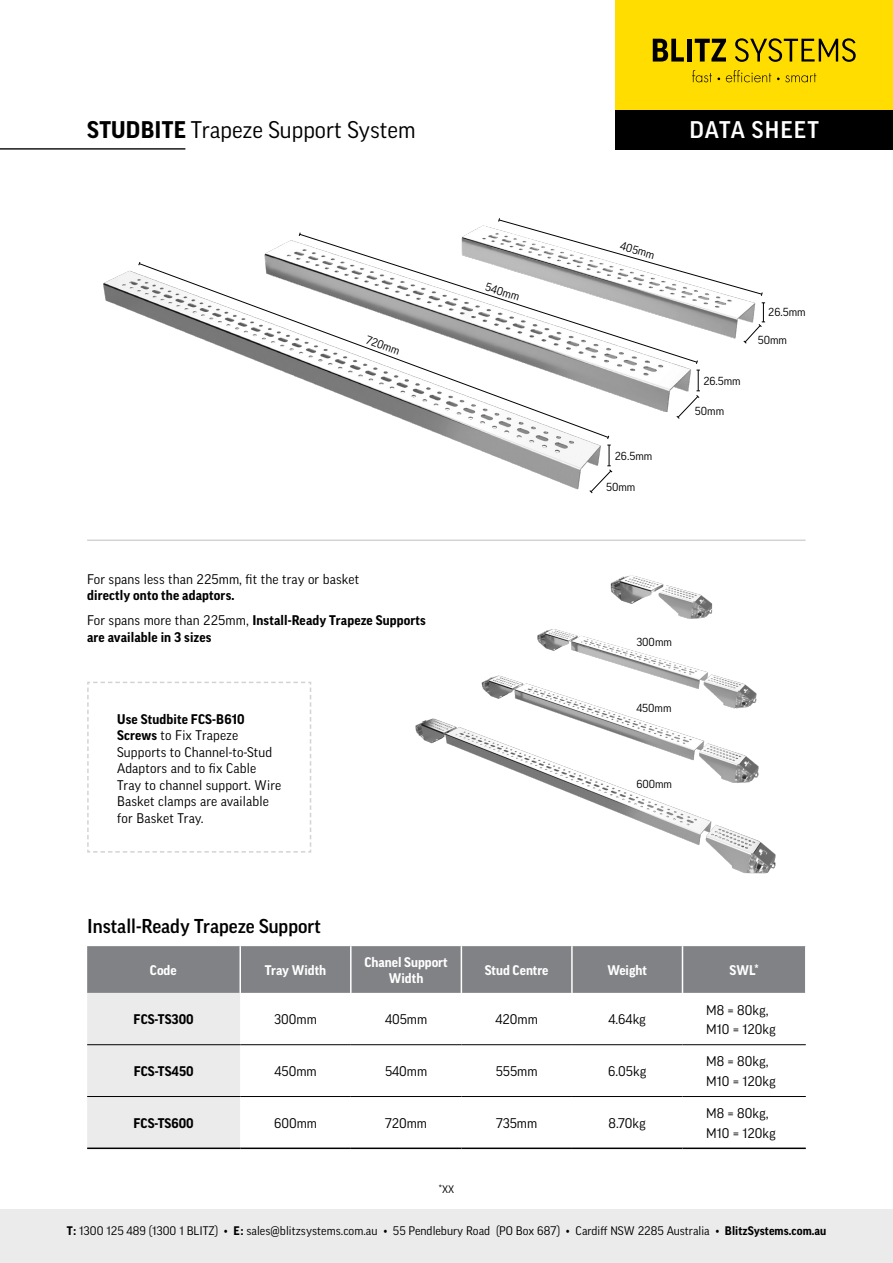
<style>
.page{position:relative;width:893px;height:1263px;background:#fff}
.page>*{position:absolute;margin:0;border:0;box-sizing:border-box;transform-origin:0 0}
.t1{font:23.25px "Good OT";color:#000}
.t2{font:500 23.25px "Good OT";letter-spacing:.05em;color:#fff}
.t3{font:500 19.35px "Good OT";color:#000}
.t4{font:13.5px/16.5px "Good OT";letter-spacing:.01em;color:#000}
.t5{font:700 13.5px/25px "Good OT";letter-spacing:.01em;color:#000}
.t6{font:700 13.5px/16.2px "Good OT";color:#fff;text-align:center}
.t7{font:12px "Good OT";color:#000}
.t8{font:11.25px "Good OT";color:#000}
.t9{font:10.5px "Good OT";color:#000}
.s1{font-weight:700}
.s2{font-weight:400}
</style>
<div class="page">
<div style="left:615px;top:0;width:278px;height:110px;background:#fd0"></div>
<div style="left:0;top:1210px;width:893px;height:53px;background:#ebebec"></div>
<div style="left:615px;top:110px;width:278px;height:40px;background:#000"></div>
<svg style="left:653px;top:39px;width:31px;height:23px"></svg>
<div style="left:687px;top:39px;width:5px;height:23px;background:#000"></div>
<svg style="left:695px;top:39px;width:31px;height:23px"></svg>
<svg style="left:735px;top:38px;width:121px;height:24px"></svg>
<svg style="left:692px;top:70px;width:28px;height:12px"></svg>
<svg style="left:777px;top:73px;width:39px;height:9px"></svg>
<svg style="left:726px;top:70px;width:45px;height:12px"></svg>
<hr style="left:0;top:148px;width:185px;height:2px;background:#000">
<svg style="left:87px;top:946px;width:718px;height:201px;background:#acadaf"></svg>
<svg style="left:240px;top:993px;width:566px;height:154px"></svg>
<hr style="left:87px;top:1147px;width:153px;height:2px;background:#000">
<hr style="left:240px;top:1147px;width:111px;height:2px;background:#000">
<hr style="left:351px;top:1147px;width:110px;height:2px;background:#000">
<hr style="left:461px;top:1147px;width:111px;height:2px;background:#000">
<hr style="left:572px;top:1147px;width:110px;height:2px;background:#000">
<hr style="left:682px;top:1147px;width:124px;height:2px;background:#000">
<hr style="left:87px;top:1044px;width:153px;height:1px;background:#000">
<hr style="left:240px;top:1044px;width:111px;height:1px;background:#000">
<hr style="left:351px;top:1044px;width:110px;height:1px;background:#000">
<hr style="left:461px;top:1044px;width:111px;height:1px;background:#000">
<hr style="left:572px;top:1044px;width:110px;height:1px;background:#000">
<hr style="left:682px;top:1044px;width:124px;height:1px;background:#000">
<hr style="left:87px;top:1096px;width:153px;height:1px;background:#000">
<hr style="left:240px;top:1096px;width:111px;height:1px;background:#000">
<hr style="left:351px;top:1096px;width:110px;height:1px;background:#000">
<hr style="left:461px;top:1096px;width:111px;height:1px;background:#000">
<hr style="left:572px;top:1096px;width:110px;height:1px;background:#000">
<hr style="left:682px;top:1096px;width:124px;height:1px;background:#000">
<hr style="left:239px;top:946px;width:2px;height:47px;background:#fff">
<hr style="left:350px;top:946px;width:2px;height:47px;background:#fff">
<hr style="left:461px;top:946px;width:1px;height:47px;background:#fff">
<hr style="left:571px;top:946px;width:2px;height:47px;background:#fff">
<hr style="left:682px;top:946px;width:1px;height:47px;background:#fff">
<img style="left:103px;top:270px;width:486px;height:220px">
<img style="left:264px;top:240px;width:412px;height:172px">
<img style="left:537px;top:629px;width:171px;height:44px">
<img style="left:415px;top:718px;width:361px;height:155px">
<img style="left:438px;top:673px;width:333px;height:123px">
<img style="left:611px;top:576px;width:52px;height:28px">
<img style="left:658px;top:584px;width:54px;height:35px">
<hr style="left:87px;top:539px;width:719px;height:2px;background:#d2d3d4">
<svg style="left:87px;top:681px;width:225px;height:172px"></svg>
<svg style="left:299px;top:233px;width:393px;height:130px"></svg>
<svg style="left:138px;top:263px;width:471px;height:175px"></svg>
<svg style="left:589px;top:435px;width:24px;height:59px"></svg>
<svg style="left:676px;top:360px;width:24px;height:59px"></svg>
<svg style="left:498px;top:218px;width:267px;height:126px"></svg>
<h1 class="t1" style="left:87px;top:117px;width:330px"><span class="s1">STUDBITE</span> Trapeze Support System</h1>
<p class="t8" style="left:369px;top:333px;width:36px;rotate:20deg">720mm</p>
<p class="t8" style="left:488px;top:280px;width:37px;rotate:18deg">540mm</p>
<p class="t4" style="left:87px;top:571px;width:274px">For spans less than 225mm, fit the tray or basket</p>
<p class="t5" style="left:87px;top:583px;width:340px">directly onto the adaptors.<br><span class="s2">For spans more than 225mm,</span> Install-Ready Trapeze Supports</p>
<p class="t5" style="left:87px;top:624px;width:126px">are available in 3 sizes</p>
<p class="t4" style="left:117px;top:711px;width:165px"><span class="s1">Use Studbite FCS-B610<br>Screws</span> to Fix Trapeze<br>Supports to Channel-to-Stud<br>Adaptors and to fix Cable<br>Tray to channel support. Wire<br>Basket clamps are available for Basket Tray.</p>
<h2 class="t3" style="left:87px;top:915px;width:235px">Install-Ready Trapeze Support</h2>
<h1 class="t2" style="left:690px;top:117px;width:131px">DATA SHEET</h1>
<p class="t8" style="left:622px;top:240px;width:37px;rotate:16deg">405mm</p>
<p class="t8" style="left:615px;top:449px;width:39px">26.5mm</p>
<p class="t8" style="left:606px;top:480px;width:31px">50mm</p>
<p class="t8" style="left:703px;top:374px;width:39px">26.5mm</p>
<p class="t8" style="left:695px;top:404px;width:31px">50mm</p>
<p class="t8" style="left:768px;top:306px;width:39px">26.5mm</p>
<p class="t8" style="left:758px;top:334px;width:31px">50mm</p>
<p class="t8" style="left:636px;top:636px;width:37px">300mm</p>
<p class="t8" style="left:636px;top:702px;width:37px">450mm</p>
<p class="t8" style="left:636px;top:777px;width:37px">600mm</p>
<p class="t6" style="left:150px;top:962px;width:28px">Code</p>
<p class="t6" style="left:265px;top:962px;width:63px">Tray Width</p>
<p class="t6" style="left:364px;top:954px;width:85px">Chanel Support<br>Width</p>
<p class="t6" style="left:485px;top:962px;width:65px">Stud Centre</p>
<p class="t6" style="left:607px;top:962px;width:41px">Weight</p>
<p class="t6" style="left:730px;top:962px;width:31px">SWL*</p>
<p class="t5" style="left:134px;top:1007px;width:62px">FCS-TS300</p>
<p class="t4" style="left:274px;top:1011px;width:44px">300mm</p>
<p class="t4" style="left:385px;top:1011px;width:44px">405mm</p>
<p class="t4" style="left:495px;top:1011px;width:44px">420mm</p>
<p class="t4" style="left:608px;top:1011px;width:39px">4.64kg</p>
<p class="t4" style="left:706px;top:1000px;width:71px;line-height:19.5px">M8 = 80kg,<br>M10 = 120kg</p>
<p class="t5" style="left:134px;top:1059px;width:61px">FCS-TS450</p>
<p class="t4" style="left:274px;top:1063px;width:44px">450mm</p>
<p class="t4" style="left:385px;top:1063px;width:44px">540mm</p>
<p class="t4" style="left:496px;top:1063px;width:43px">555mm</p>
<p class="t4" style="left:608px;top:1063px;width:40px">6.05kg</p>
<p class="t4" style="left:706px;top:1052px;width:71px;line-height:19.5px">M8 = 80kg,<br>M10 = 120kg</p>
<p class="t5" style="left:134px;top:1111px;width:62px">FCS-TS600</p>
<p class="t4" style="left:274px;top:1115px;width:44px">600mm</p>
<p class="t4" style="left:385px;top:1115px;width:43px">720mm</p>
<p class="t4" style="left:496px;top:1115px;width:43px">735mm</p>
<p class="t4" style="left:609px;top:1115px;width:39px">8.70kg</p>
<p class="t4" style="left:706px;top:1104px;width:71px;line-height:19.5px">M8 = 80kg,<br>M10 = 120kg</p>
<p class="t9" style="left:439px;top:1183px;width:17px">*XX</p>
<p class="t7" style="left:67px;top:1224px;width:761px"><span class="s1">T:</span> 1300 125 489 (1300 1 BLITZ) • <span class="s1">E:</span> sales@blitzsystems.com.au • 55 Pendlebury Road (PO Box 687) • Cardiff NSW 2285 Australia • <span class="s1">BlitzSystems.com.au</span></p>
</div>
